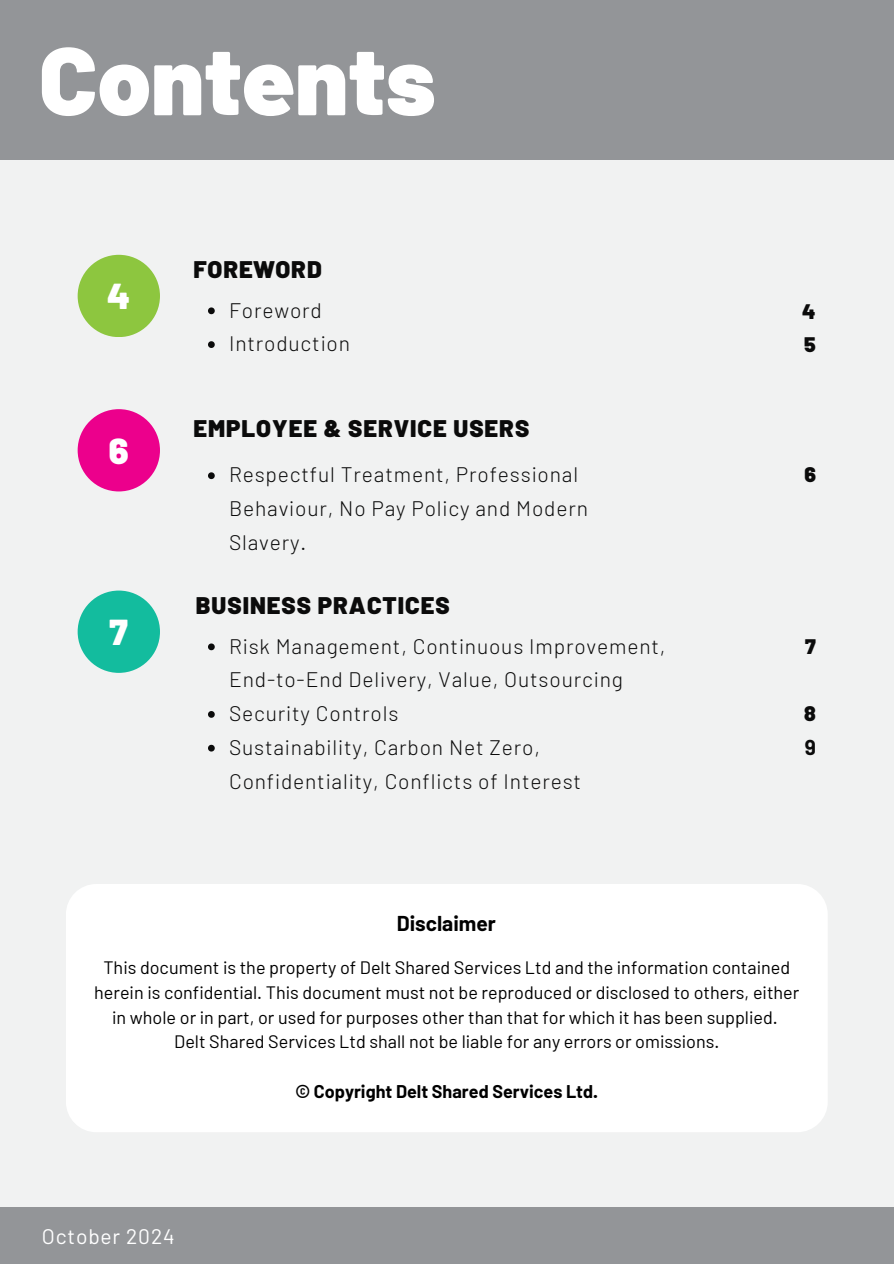
<style>
.page{position:relative;width:894px;height:1264px;background:#fff}
.page>*{position:absolute;margin:0;border:0;box-sizing:border-box;transform-origin:0 0}
.t1{font:900 96px "Barlow";color:#fff}
.t2{font:900 36px "Barlow";color:#fff}
.t3{font:900 24px "Barlow";letter-spacing:.04em;color:#0b0b0b}
.t4{font:300 21px/33.8px "Barlow";letter-spacing:.04em;color:#0b0b0b}
.t5{font:21px "Barlow";letter-spacing:.04em;color:#fff}
.t6{font:700 21px "Barlow";color:#000}
.t7{font:900 21px/33.8px "Barlow";color:#0b0b0b}
.t8{font:18px/24.8px "Barlow";color:#000;text-align:center}
.t9{font:700 18px "Barlow";color:#000}
.s1{font-weight:700}
</style>
<div class="page">
<div style="left:0;top:0;width:893px;height:1263px;background:#939598"></div>
<div style="left:0;top:160px;width:893px;height:1047px;background:#f1f2f2"></div>
<div style="left:78px;top:255px;width:82px;height:82px;background:#8dc63f;border-radius:50%"></div>
<div style="left:78px;top:409px;width:82px;height:82px;background:#ec008c;border-radius:50%"></div>
<div style="left:78px;top:590px;width:82px;height:83px;background:#13bc9e;border-radius:50%"></div>
<svg style="left:208px;top:307px;width:7px;height:7px"></svg>
<svg style="left:208px;top:341px;width:7px;height:7px"></svg>
<svg style="left:208px;top:643px;width:7px;height:7px"></svg>
<svg style="left:208px;top:711px;width:7px;height:6px"></svg>
<svg style="left:208px;top:744px;width:7px;height:7px"></svg>
<svg style="left:208px;top:472px;width:7px;height:7px"></svg>
<div style="left:66px;top:884px;width:761px;height:248px;background:#fff;border-radius:30px"></div>
<h3 class="t1" style="left:39px;top:19px;width:398px">Contents</h3>
<h1 class="t2" style="left:107px;top:273px;width:25px">4</h1>
<p class="t2" style="left:109px;top:428px;width:21px">6</p>
<h2 class="t2" style="left:110px;top:609px;width:20px">7</h2>
<p class="t3" style="left:193px;top:253px;width:130px">FOREWORD</p>
<p class="t4" style="left:229px;top:292px;width:94px">Foreword</p>
<p class="t4" style="left:229px;top:326px;width:122px">Introduction</p>
<p class="t3" style="left:193px;top:413px;width:337px">EMPLOYEE &amp; SERVICE USERS</p>
<p class="t4" style="left:229px;top:457px;width:360px">Respectful Treatment, Professional<br>Behaviour, No Pay Policy and Modern<br>Slavery.</p>
<p class="t3" style="left:196px;top:590px;width:255px">BUSINESS PRACTICES</p>
<h3 class="t4" style="left:229px;top:628px;width:438px">Risk Management, Continuous Improvement,<br>End-to-End Delivery, Value, Outsourcing</h3>
<p class="t4" style="left:229px;top:696px;width:171px">Security Controls</p>
<h2 class="t4" style="left:229px;top:729px;width:353px">Sustainability, Carbon Net Zero,<br>Confidentiality, Conflicts of Interest</h2>
<h5 class="t6" style="left:396px;top:909px;width:101px">Disclaimer</h5>
<h3 class="t7" style="left:802px;top:293px;width:15px">4<br>5</h3>
<h2 class="t7" style="left:804px;top:457px;width:13px">6</h2>
<p class="t7" style="left:805px;top:628px;width:12px">7</p>
<p class="t7" style="left:804px;top:696px;width:13px">8<br><span class="s1">9</span></p>
<h3 class="t8" style="left:94px;top:954px;width:706px">This document is the property of Delt Shared Services Ltd and the information contained herein is confidential. This document must not be reproduced or disclosed to others, either in whole or in part, or used for purposes other than that for which it has been supplied.</h3>
<p class="t8" style="left:174px;top:1028px;width:546px">Delt Shared Services Ltd shall not be liable for any errors or omissions.</p>
<p class="t9" style="left:295px;top:1079px;width:304px">© Copyright Delt Shared Services Ltd.</p>
<h4 class="t5" style="left:42px;top:1222px;width:134px">October 2024</h4>
</div>
